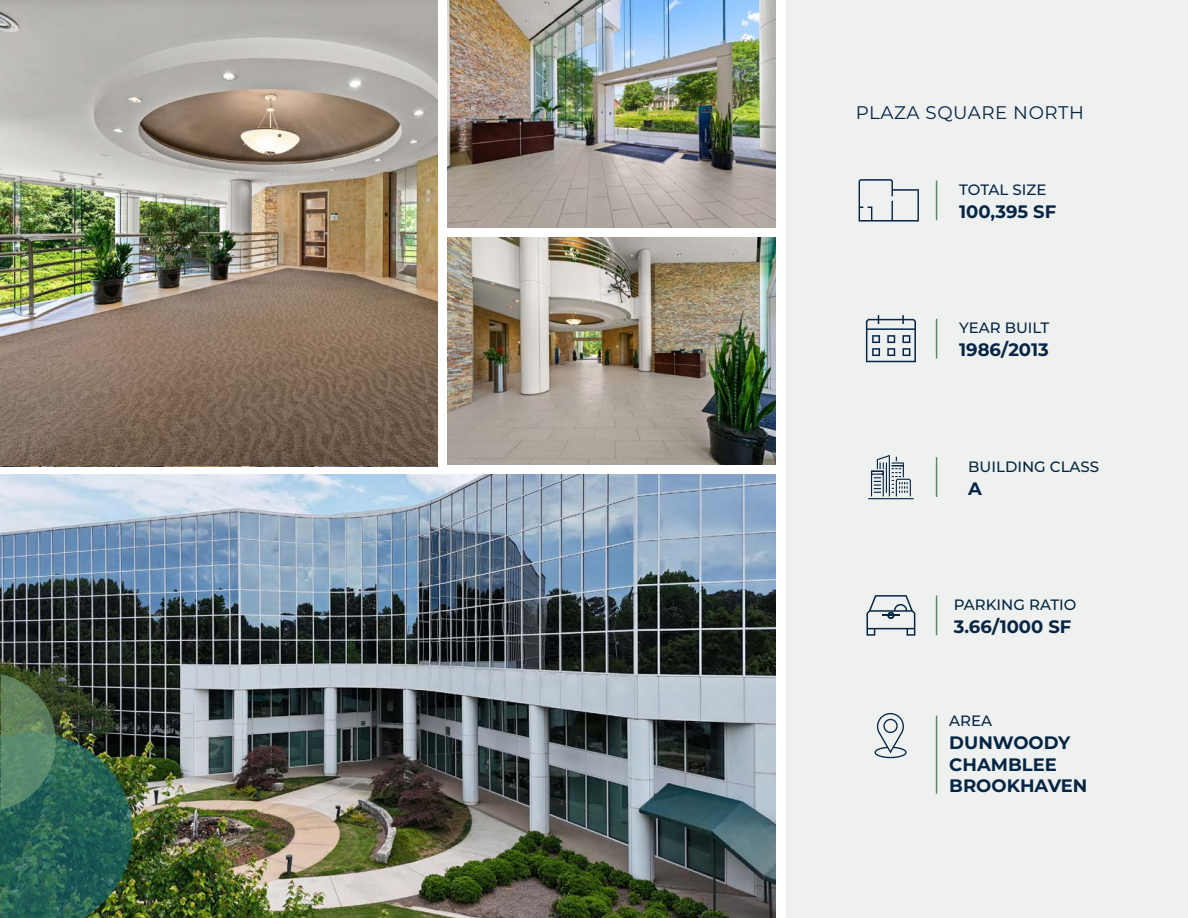
<style>
.page{position:relative;width:1188px;height:918px;background:#fff}
.page>*{position:absolute;margin:0;border:0;box-sizing:border-box;transform-origin:0 0}
.t1{font:18.3px "Montserrat";letter-spacing:.03em;color:#042544}
.t2{font:700 18px "Montserrat";color:#042544}
.t3{font:500 15px "Montserrat";color:#002640}
.t4{font:500 15px "Montserrat";color:#042544}
</style>
<div class="page">
<div style="left:787px;top:0;width:401px;height:918px;background:#eff0f0"></div>
<img style="left:0;top:475px;width:776px;height:443px">
<img style="left:447px;top:0;width:328px;height:228px">
<img style="left:447px;top:237px;width:328px;height:228px">
<svg style="left:859px;top:179px;width:60px;height:43px"></svg>
<hr style="left:936px;top:180px;width:1px;height:40px;background:#568c63">
<hr style="left:936px;top:319px;width:1px;height:40px;background:#568c63">
<svg style="left:866px;top:315px;width:50px;height:47px"></svg>
<hr style="left:936px;top:457px;width:1px;height:40px;background:#568c63">
<svg style="left:868px;top:455px;width:46px;height:44px"></svg>
<svg style="left:875px;top:713px;width:32px;height:45px"></svg>
<hr style="left:936px;top:716px;width:1px;height:78px;background:#568c63">
<hr style="left:936px;top:596px;width:1px;height:39px;background:#568c63">
<svg style="left:866px;top:595px;width:49px;height:41px"></svg>
<img style="left:0;top:674px;width:133px;height:244px">
<img style="left:1px;top:0;width:437px;height:466px">
<p class="t1" style="left:856px;top:100px;width:230px">PLAZA SQUARE NORTH</p>
<p class="t4" style="left:959px;top:179px;width:89px">TOTAL SIZE</p>
<p class="t2" style="left:959px;top:199px;width:99px">100,395 SF</p>
<p class="t4" style="left:959px;top:318px;width:92px">YEAR BUILT</p>
<p class="t2" style="left:959px;top:337px;width:91px">1986/2013</p>
<p class="t3" style="left:968px;top:456px;width:133px">BUILDING CLASS</p>
<p class="t2" style="left:968px;top:475px;width:15px">A</p>
<p class="t3" style="left:954px;top:594px;width:124px">PARKING RATIO</p>
<p class="t2" style="left:954px;top:614px;width:119px">3.66/1000 SF</p>
<p class="t4" style="left:949px;top:710px;width:44px">AREA</p>
<p class="t2" style="left:949px;top:730px;width:122px">DUNWOODY</p>
<p class="t2" style="left:949px;top:751px;width:109px">CHAMBLEE</p>
<p class="t2" style="left:949px;top:773px;width:140px">BROOKHAVEN</p>
</div>
